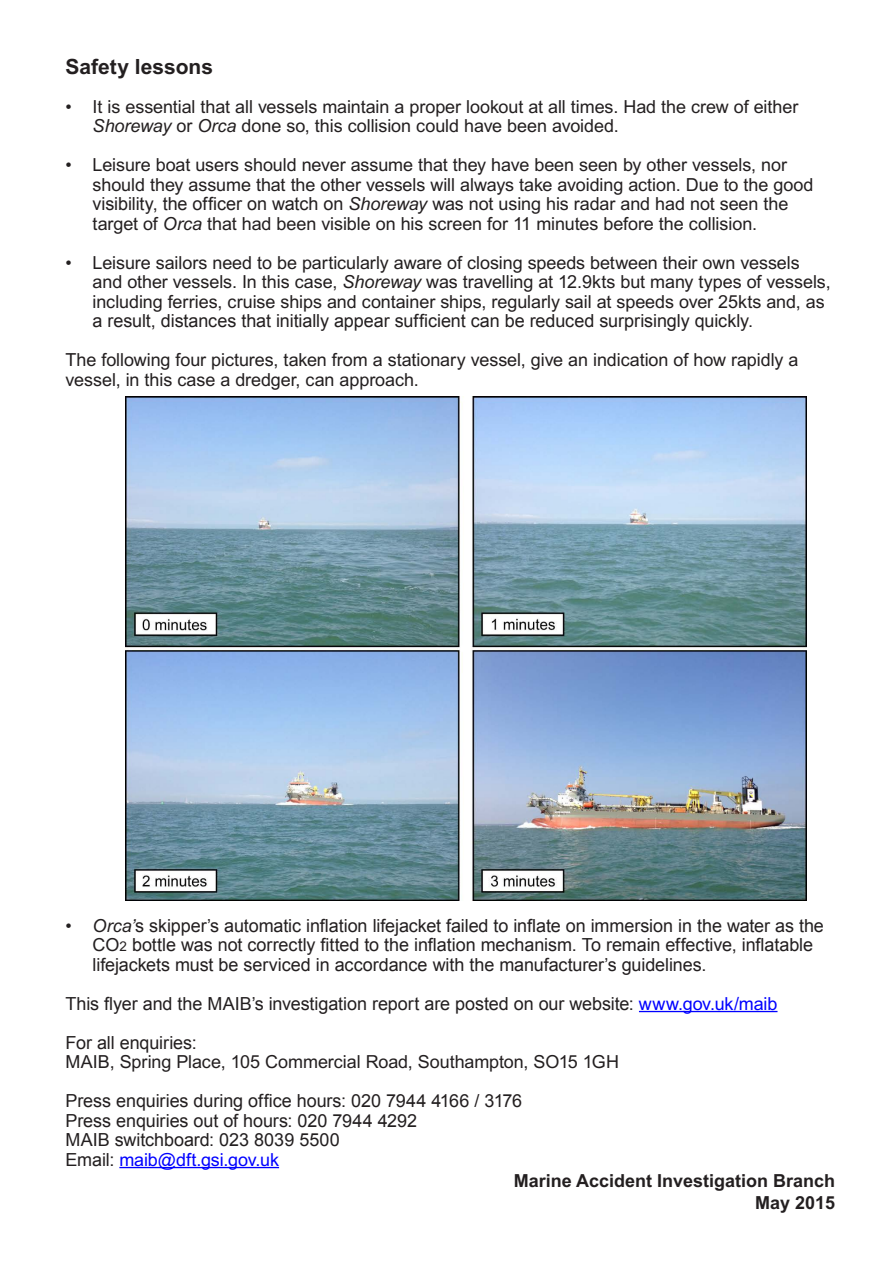
<style>
.page{position:relative;width:893px;height:1263px;background:#fff}
.page>*{position:absolute;margin:0;border:0;box-sizing:border-box;transform-origin:0 0}
.Flyer_Sub_Headers{font:700 21px "Arial";color:#231f20}
.Flyer_Main_Body_Text{font:18px/19.5px "Arial";letter-spacing:-.005em;color:#231f20}
.Flyer_Main_Body_Text-2{font:18px/19.5px "Arial MT2";letter-spacing:-.005em;color:#231f20}
.Flyer_telephone_bloc{font:18px "Arial MT2";letter-spacing:-.005em;color:#231f20}
.Closing_Information{font:700 18px "Arial";color:#231f20}
.Flyer_telephone_bloc-2{font:18px "Arial";letter-spacing:-.005em;color:#00f}
.s1{font-style:italic}
.s2{font-family:"Arial MT2"}
.s3{font-family:"Arial";font-style:italic}
.s4{font-family:"Arial"}
.s5{font-family:"Arial";font-size:13.5px}
.s6{font-family:"Arial";color:#00f}
.s7{font-family:"Arial MT2";color:#231f20}
</style>
<div class="page">
<hr style="left:639px;top:1011px;width:138px;height:1px;background:#00f">
<hr style="left:119px;top:1167px;width:160px;height:1px;background:#00f">
<img style="left:125px;top:396px;width:682px;height:504px">
<p class="Flyer_Sub_Headers" style="left:66px;top:52px;width:149px">Safety lessons</p>
<p class="Flyer_Main_Body_Text" style="left:93px;top:97px;width:707px;text-indent:-27px">• It is essential that all vessels maintain a proper lookout at all times. Had the crew of either<br><span class="s1">Shoreway</span> or <span class="s1">Orca</span> done so, this collision could have been avoided.</p>
<p class="Flyer_Main_Body_Text" style="left:93px;top:155px;width:722px;text-indent:-27px">• Leisure boat users should never assume that they have been seen by other vessels, nor should they assume that the other vessels will always take avoiding action. Due to the good <span class="s2">visibility, the officer on watch on</span> <span class="s1">Shoreway</span> was not using his radar and had not seen the target of <span class="s1">Orca</span> that had been visible on his screen for 11 minutes before the collision.</p>
<p class="Flyer_Main_Body_Text" style="left:93px;top:253px;width:740px;text-indent:-27px">• Leisure sailors need to be particularly aware of closing speeds between their own vessels and other vessels. In this case, <span class="s1">Shoreway</span> was travelling at 12.9kts but many types of vessels, including ferries, cruise ships and container ships, regularly sail at speeds over 25kts and, as <span class="s2">a result, distances that initially appear sufficient can be reduced surprisingly quickly.</span></p>
<p class="Flyer_Main_Body_Text" style="left:66px;top:350px;width:734px">The following four pictures, taken from a stationary vessel, give an indication of how rapidly a vessel, in this case a dredger, can approach.</p>
<p class="Flyer_Main_Body_Text-2" style="left:93px;top:916px;width:733px;text-indent:-27px"><span class="s3">• Orca’</span>s skipper’s automatic inflation lifejacket failed to inflate on immersion in the water as the<br><span class="s4">CO</span><span class="s5">2</span> bottle was not correctly fitted to the inflation mechanism. To remain effective, inflatable lifejackets must be serviced in accordance with the manufacturer’s guidelines.</p>
<p class="Flyer_Main_Body_Text-2" style="left:66px;top:994px;width:713px">This flyer and the MAIB’s investigation report are posted on our website: <span class="s6">www.gov.uk/maib</span></p>
<p class="Flyer_Main_Body_Text" style="left:66px;top:1033px;width:555px"><span class="s2">For all enquiries:<br></span>MAIB, Spring Place, 105 Commercial Road, Southampton, SO15 1GH</p>
<p class="Flyer_telephone_bloc" style="left:66px;top:1089px;width:458px">Press enquiries during office hours: 020 7944 4166 / 3176</p>
<p class="Flyer_telephone_bloc" style="left:66px;top:1108px;width:353px">Press enquiries out of hours: 020 7944 4292</p>
<p class="Flyer_telephone_bloc" style="left:66px;top:1128px;width:276px">MAIB switchboard: 023 8039 5500</p>
<p class="Flyer_telephone_bloc-2" style="left:66px;top:1147px;width:215px"><span class="s7">Email:</span> maib@dft.gsi.gov.uk</p>
<p class="Closing_Information" style="left:514px;top:1169px;width:323px">Marine Accident Investigation Branch</p>
<p class="Closing_Information" style="left:755px;top:1190px;width:82px">May 2015</p>
</div>
